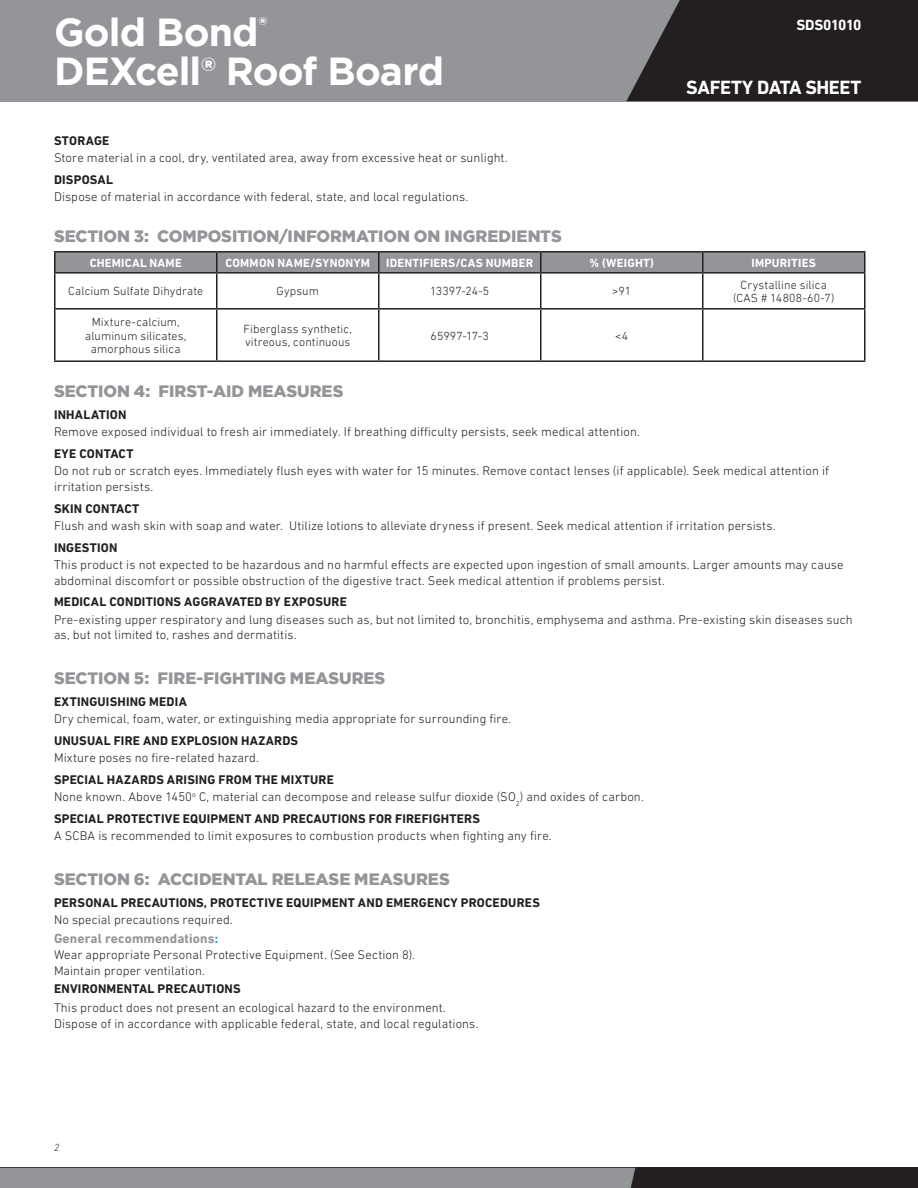
<style>
.page{position:relative;width:918px;height:1188px;background:#fff}
.page>*{position:absolute;margin:0;border:0;box-sizing:border-box;transform-origin:0 0}
.Headline_Large{font:700 39px "Gotham";letter-spacing:-.025em;color:#fff}
.Masthead_Title{font:700 19.5px "DIN Next LT Pro";letter-spacing:-.02em;color:#fff}
.Headline_small{font:900 16.5px "Gotham";letter-spacing:-.005em;color:#939598}
.Masthead_Title-2{font:700 15px "DIN Next LT Pro";letter-spacing:-.05em;color:#fff}
.Regular_Text{font:700 13.5px "DIN Next LT Pro";letter-spacing:.01em;color:#939598}
.Regular_Text-2{font:300 12.75px/15.8px "DIN Next LT Pro";letter-spacing:.01em;color:#231f20}
.subtitle{font:700 12.75px "DIN Next LT Pro";letter-spacing:.015em;color:#231f20}
.Regular_Text-3{font:700 12.75px "DIN Next LT Pro";letter-spacing:.015em;color:#231f20}
.Chart_Small___Light{font:300 12px/13.5px "DIN Next LT Pro";letter-spacing:.01em;color:#231f20;text-align:center}
.Chart_Bold_Heads{font:700 12px "DIN Next LT Pro";letter-spacing:.02em;color:#fff}
.PAGE_NUMBERS{font:italic 300 10.5px "DIN Next LT Pro";color:#231f20}
.s1{font-size:12.75px;color:#0093d3}
</style>
<div class="page">
<div style="left:0;top:0;width:918px;height:101px;background:#939598"></div>
<svg style="left:626px;top:0;width:292px;height:101px;background:#2d292b"></svg>
<div style="left:0;top:1168px;width:918px;height:20px;background:#231f20"></div>
<div style="left:0;top:1168px;width:635px;height:20px;background:#939598"></div>
<hr style="left:54px;top:251px;width:163px;height:2px;background:#231f20">
<hr style="left:217px;top:251px;width:162px;height:2px;background:#231f20">
<hr style="left:379px;top:251px;width:162px;height:2px;background:#231f20">
<hr style="left:541px;top:251px;width:162px;height:2px;background:#231f20">
<hr style="left:703px;top:251px;width:163px;height:2px;background:#231f20">
<div style="left:54px;top:252px;width:812px;height:20px;background:#939598"></div>
<hr style="left:54px;top:272px;width:163px;height:2px;background:#231f20">
<hr style="left:54px;top:274px;width:2px;height:34px;background:#231f20">
<hr style="left:217px;top:272px;width:162px;height:2px;background:#231f20">
<hr style="left:216px;top:274px;width:2px;height:34px;background:#231f20">
<hr style="left:379px;top:272px;width:162px;height:2px;background:#231f20">
<hr style="left:378px;top:274px;width:2px;height:34px;background:#231f20">
<hr style="left:541px;top:272px;width:162px;height:2px;background:#231f20">
<hr style="left:540px;top:274px;width:2px;height:34px;background:#231f20">
<hr style="left:703px;top:272px;width:163px;height:2px;background:#231f20">
<hr style="left:702px;top:274px;width:2px;height:34px;background:#231f20">
<hr style="left:864px;top:274px;width:2px;height:34px;background:#231f20">
<hr style="left:54px;top:308px;width:163px;height:2px;background:#231f20">
<hr style="left:54px;top:310px;width:2px;height:50px;background:#231f20">
<hr style="left:217px;top:308px;width:162px;height:2px;background:#231f20">
<hr style="left:216px;top:310px;width:2px;height:50px;background:#231f20">
<hr style="left:379px;top:308px;width:162px;height:2px;background:#231f20">
<hr style="left:378px;top:310px;width:2px;height:50px;background:#231f20">
<hr style="left:541px;top:308px;width:162px;height:2px;background:#231f20">
<hr style="left:540px;top:310px;width:2px;height:50px;background:#231f20">
<hr style="left:703px;top:308px;width:163px;height:2px;background:#231f20">
<hr style="left:702px;top:310px;width:2px;height:50px;background:#231f20">
<hr style="left:864px;top:310px;width:2px;height:50px;background:#231f20">
<hr style="left:54px;top:360px;width:163px;height:2px;background:#231f20">
<hr style="left:217px;top:360px;width:162px;height:2px;background:#231f20">
<hr style="left:379px;top:360px;width:162px;height:2px;background:#231f20">
<hr style="left:541px;top:360px;width:162px;height:2px;background:#231f20">
<hr style="left:703px;top:360px;width:163px;height:2px;background:#231f20">
<p class="Headline_Large" style="left:54px;top:10px;width:215px">Gold Bond<sup>®</sup></p>
<p class="Headline_Large" style="left:54px;top:49px;width:392px">DEXcell® Roof Board</p>
<p class="Masthead_Title-2" style="left:797px;top:16px;width:66px">SDS01010</p>
<p class="Masthead_Title" style="left:686px;top:76px;width:177px">SAFETY DATA SHEET</p>
<p class="subtitle" style="left:54px;top:133px;width:57px">STORAGE</p>
<p class="Regular_Text-2" style="left:54px;top:149px;width:455px">Store material in a cool, dry, ventilated area, away from excessive heat or sunlight.</p>
<p class="subtitle" style="left:54px;top:172px;width:61px">DISPOSAL</p>
<p class="Regular_Text-2" style="left:54px;top:188px;width:416px">Dispose of material in accordance with federal, state, and local regulations.</p>
<p class="Headline_small" style="left:54px;top:227px;width:509px">SECTION 3: COMPOSITION/INFORMATION ON INGREDIENTS</p>
<p class="Chart_Bold_Heads" style="left:90px;top:256px;width:94px">CHEMICAL NAME</p>
<p class="Chart_Bold_Heads" style="left:225px;top:256px;width:146px">COMMON NAME/SYNONYM</p>
<p class="Chart_Bold_Heads" style="left:386px;top:256px;width:149px">IDENTIFIERS/CAS NUMBER</p>
<p class="Chart_Bold_Heads" style="left:589px;top:256px;width:66px">% (WEIGHT)</p>
<p class="Chart_Bold_Heads" style="left:752px;top:256px;width:66px">IMPURITIES</p>
<p class="Chart_Small___Light" style="left:68px;top:284px;width:136px">Calcium Sulfate Dihydrate</p>
<p class="Chart_Small___Light" style="left:277px;top:284px;width:44px">Gypsum</p>
<p class="Chart_Small___Light" style="left:430px;top:284px;width:61px">13397-24-5</p>
<p class="Chart_Small___Light" style="left:612px;top:284px;width:20px">&gt;91</p>
<p class="Chart_Small___Light" style="left:733px;top:278px;width:103px">Crystalline silica (CAS # 14808-60-7)</p>
<p class="Chart_Small___Light" style="left:85px;top:315px;width:103px">Mixture-calcium, aluminum silicates, amorphous silica</p>
<p class="Chart_Small___Light" style="left:243px;top:322px;width:110px;text-align:left">Fiberglass synthetic, vitreous, continuous</p>
<p class="Chart_Small___Light" style="left:431px;top:329px;width:60px">65997-17-3</p>
<p class="Chart_Small___Light" style="left:615px;top:329px;width:15px">&lt;4</p>
<p class="Headline_small" style="left:54px;top:382px;width:291px">SECTION 4: FIRST-AID MEASURES</p>
<p class="subtitle" style="left:54px;top:407px;width:74px">INHALATION</p>
<p class="Regular_Text-2" style="left:54px;top:424px;width:588px">Remove exposed individual to fresh air immediately. If breathing difficulty persists, seek medical attention.</p>
<p class="subtitle" style="left:54px;top:446px;width:81px">EYE CONTACT</p>
<p class="Regular_Text-2" style="left:54px;top:463px;width:777px">Do not rub or scratch eyes. Immediately flush eyes with water for 15 minutes. Remove contact lenses (if applicable). Seek medical attention if irritation persists.</p>
<p class="subtitle" style="left:54px;top:501px;width:87px">SKIN CONTACT</p>
<p class="Regular_Text-2" style="left:54px;top:518px;width:723px">Flush and wash skin with soap and water. Utilize lotions to alleviate dryness if present. Seek medical attention if irritation persists.</p>
<p class="subtitle" style="left:54px;top:540px;width:65px">INGESTION</p>
<p class="Regular_Text-2" style="left:54px;top:557px;width:791px">This product is not expected to be hazardous and no harmful effects are expected upon ingestion of small amounts. Larger amounts may cause abdominal discomfort or possible obstruction of the digestive tract. Seek medical attention if problems persist.</p>
<p class="subtitle" style="left:54px;top:595px;width:294px">MEDICAL CONDITIONS AGGRAVATED BY EXPOSURE</p>
<p class="Regular_Text-2" style="left:54px;top:611px;width:800px">Pre-existing upper respiratory and lung diseases such as, but not limited to, bronchitis, emphysema and asthma. Pre-existing skin diseases such as, but not limited to, rashes and dermatitis.</p>
<p class="Headline_small" style="left:54px;top:669px;width:333px">SECTION 5: FIRE-FIGHTING MEASURES</p>
<p class="subtitle" style="left:54px;top:694px;width:134px">EXTINGUISHING MEDIA</p>
<p class="Regular_Text-2" style="left:54px;top:711px;width:459px">Dry chemical, foam, water, or extinguishing media appropriate for surrounding fire.</p>
<p class="subtitle" style="left:54px;top:733px;width:246px">UNUSUAL FIRE AND EXPLOSION HAZARDS</p>
<p class="Regular_Text-2" style="left:54px;top:750px;width:206px">Mixture poses no fire-related hazard.</p>
<p class="subtitle" style="left:54px;top:772px;width:281px">SPECIAL HAZARDS ARISING FROM THE MIXTURE</p>
<p class="Regular_Text-2" style="left:54px;top:789px;width:591px">None known. Above 1450<sup>o</sup> C, material can decompose and release sulfur dioxide (SO<sub>2</sub>) and oxides of carbon.</p>
<p class="subtitle" style="left:54px;top:811px;width:428px">SPECIAL PROTECTIVE EQUIPMENT AND PRECAUTIONS FOR FIREFIGHTERS</p>
<p class="Regular_Text-2" style="left:54px;top:828px;width:499px">A SCBA is recommended to limit exposures to combustion products when fighting any fire.</p>
<p class="Headline_small" style="left:54px;top:870px;width:397px">SECTION 6: ACCIDENTAL RELEASE MEASURES</p>
<p class="subtitle" style="left:54px;top:895px;width:487px">PERSONAL PRECAUTIONS, PROTECTIVE EQUIPMENT AND EMERGENCY PROCEDURES</p>
<p class="Regular_Text-2" style="left:54px;top:912px;width:180px">No special precautions required.</p>
<p class="Regular_Text" style="left:54px;top:931px;width:166px">General recommendations<span class="s1">:</span></p>
<p class="Regular_Text-2" style="left:54px;top:947px;width:363px">Wear appropriate Personal Protective Equipment. (See Section 8).<br>Maintain proper ventilation.</p>
<p class="Regular_Text-3" style="left:54px;top:982px;width:188px">ENVIRONMENTAL PRECAUTIONS</p>
<p class="Regular_Text-2" style="left:54px;top:1000px;width:426px">This product does not present an ecological hazard to the environment.<br>Dispose of in accordance with applicable federal, state, and local regulations.</p>
<p class="PAGE_NUMBERS" style="left:54px;top:1141px;width:7px">2</p>
</div>
